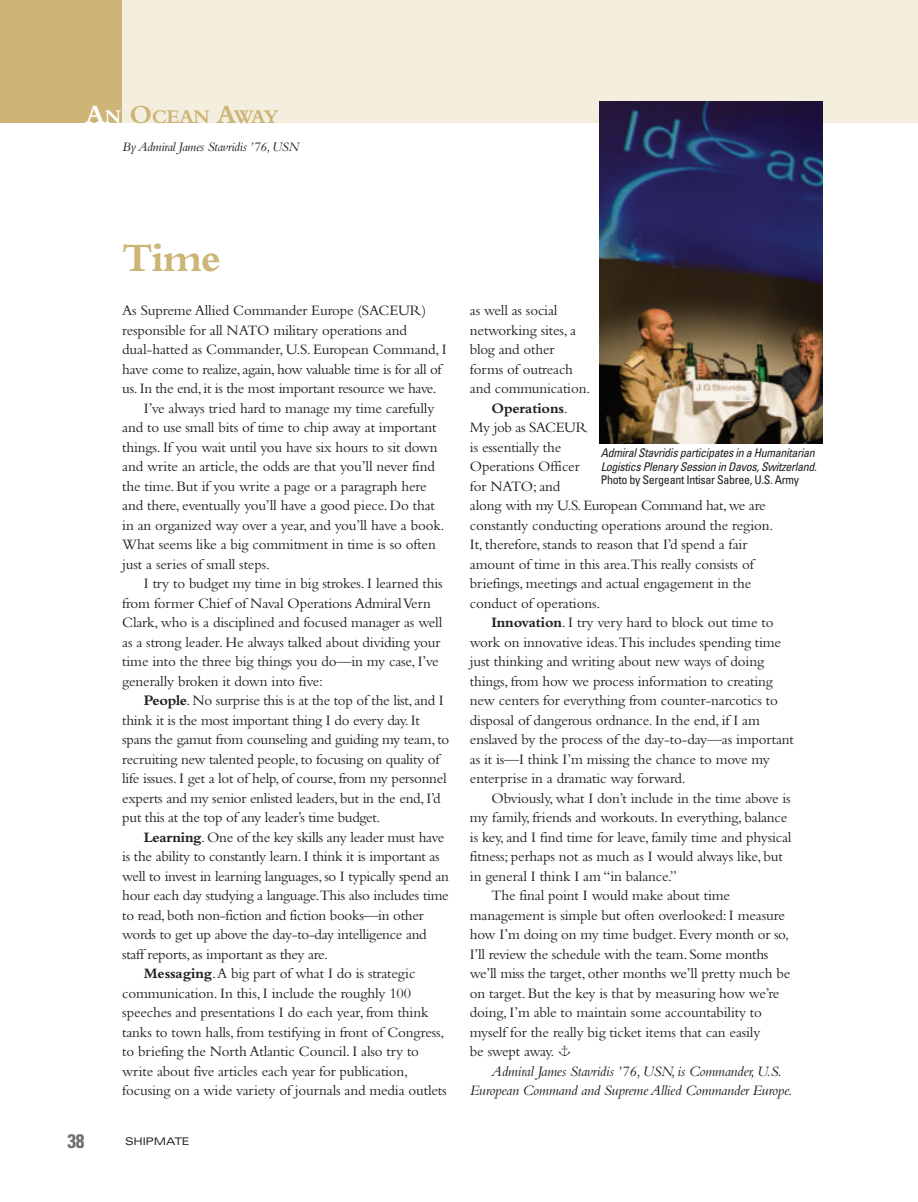
<style>
.page{position:relative;width:918px;height:1202px;background:#fff}
.page>*{position:absolute;margin:0;border:0;box-sizing:border-box;transform-origin:0 0}
.t1{font:700 42px "Bembo";color:#ccb576}
.t2{font:700 20.25px "Bembo";letter-spacing:-.02em;color:#ccb576}
.t3{font:700 condensed 19.5px "Univers";color:#6c6d70}
.t4{font:15px "Bembo";letter-spacing:-.01em;color:#231f20}
.t5{font:italic 15px "Bembo";letter-spacing:-.02em;color:#231f20}
.t6{font:15px "Bembo";letter-spacing:-.035em;color:#231f20}
.t7{font:700 15px "Bembo";letter-spacing:-.01em;color:#231f20}
.t8{font:italic 13.5px "Bembo";letter-spacing:-.025em;color:#231f20}
.t9{font:italic condensed 12px/13.5px "Univers";letter-spacing:-.025em;color:#231f20}
.t10{font:condensed 12px "Univers";letter-spacing:-.025em;color:#231f20}
.t11{font:expanded 10.5px "Univers";letter-spacing:-.02em;color:#231f20}
.s1{font-size:27px;color:#fff}
.s2{color:#fff}
.s3{font-size:27px}
.s4{font-weight:700}
.s5{font-weight:400}
.s6{font-family:"Anchor"}
</style>
<div class="page">
<div style="left:122px;top:0;width:796px;height:123px;background:#f3eedd"></div>
<div style="left:0;top:0;width:122px;height:123px;background:#ccb576"></div>
<img style="left:599px;top:102px;width:224px;height:341px">
<h2 class="t2" style="left:85px;top:110px;width:195px"><span class="s1">A</span><span class="s2">N</span> <span class="s3">O</span>CEAN <span class="s3">A</span>WAY</h2>
<p class="t8" style="left:122px;top:142px;width:178px">By Admiral James Stavridis ’76,USN</p>
<h1 class="t1" style="left:122px;top:243px;width:100px">Time</h1>
<p class="t4" style="left:122px;top:305px;width:305px">As Supreme Allied Commander Europe (SACEUR)</p>
<p class="t4" style="left:122px;top:325px;width:286px">responsible for all NATO military operations and</p>
<p class="t4" style="left:122px;top:344px;width:326px">dual-hatted as Commander, U.S. European Command, I</p>
<p class="t4" style="left:122px;top:364px;width:321px">have come to realize,again,how valuable time is for all of</p>
<p class="t4" style="left:122px;top:383px;width:316px">us.In the end,it is the most important resource we have.</p>
<p class="t4" style="left:144px;top:403px;width:292px">I’ve always tried hard to manage my time carefully</p>
<p class="t4" style="left:122px;top:422px;width:316px">and to use small bits of time to chip away at important</p>
<p class="t4" style="left:122px;top:442px;width:317px">things. If you wait until you have six hours to sit down</p>
<p class="t4" style="left:122px;top:461px;width:314px">and write an article, the odds are that you’ll never find</p>
<p class="t4" style="left:122px;top:481px;width:306px">the time. But if you write a page or a paragraph here</p>
<p class="t4" style="left:122px;top:500px;width:314px">and there, eventually you’ll have a good piece. Do that</p>
<p class="t4" style="left:122px;top:520px;width:324px">in an organized way over a year, and you’ll have a book.</p>
<p class="t4" style="left:122px;top:539px;width:315px">What seems like a big commitment in time is so often</p>
<p class="t4" style="left:122px;top:559px;width:149px">just a series of small steps.</p>
<p class="t4" style="left:144px;top:578px;width:300px">I try to budget my time in big strokes. I learned this</p>
<p class="t4" style="left:122px;top:598px;width:310px">from former Chief of Naval Operations Admiral Vern</p>
<p class="t4" style="left:122px;top:617px;width:321px">Clark, who is a disciplined and focused manager as well</p>
<p class="t4" style="left:122px;top:637px;width:320px">as a strong leader. He always talked about dividing your</p>
<p class="t4" style="left:122px;top:656px;width:318px">time into the three big things you do—in my case, I’ve</p>
<p class="t4" style="left:122px;top:676px;width:202px">generally broken it down into five:</p>
<p class="t4" style="left:144px;top:695px;width:301px"><span class="s4">People</span>. No surprise this is at the top of the list, and I</p>
<p class="t4" style="left:122px;top:715px;width:299px">think it is the most important thing I do every day. It</p>
<p class="t4" style="left:122px;top:734px;width:328px">spans the gamut from counseling and guiding my team, to</p>
<p class="t4" style="left:122px;top:754px;width:319px">recruiting new talented people, to focusing on quality of</p>
<p class="t4" style="left:122px;top:773px;width:326px">life issues. I get a lot of help, of course, from my personnel</p>
<p class="t4" style="left:122px;top:793px;width:320px">experts and my senior enlisted leaders, but in the end, I’d</p>
<p class="t4" style="left:122px;top:812px;width:260px">put this at the top of any leader’s time budget.</p>
<p class="t4" style="left:144px;top:832px;width:302px"><span class="s4">Learning</span>. One of the key skills any leader must have</p>
<p class="t4" style="left:122px;top:851px;width:319px">is the ability to constantly learn. I think it is important as</p>
<p class="t4" style="left:122px;top:871px;width:328px">well to invest in learning languages, so I typically spend an</p>
<p class="t4" style="left:122px;top:890px;width:328px">hour each day studying a language.This also includes time</p>
<p class="t4" style="left:122px;top:910px;width:303px">to read, both non-fiction and fiction books—in other</p>
<p class="t4" style="left:122px;top:929px;width:306px">words to get up above the day-to-day intelligence and</p>
<p class="t4" style="left:122px;top:949px;width:207px">staff reports, as important as they are.</p>
<p class="t4" style="left:144px;top:968px;width:273px"><span class="s4">Messaging</span>.A big part of what I do is strategic</p>
<p class="t4" style="left:122px;top:988px;width:290px">communication. In this, I include the roughly 100</p>
<p class="t4" style="left:122px;top:1007px;width:308px">speeches and presentations I do each year, from think</p>
<p class="t4" style="left:122px;top:1027px;width:324px">tanks to town halls, from testifying in front of Congress,</p>
<p class="t4" style="left:122px;top:1046px;width:298px">to briefing the North Atlantic Council. I also try to</p>
<p class="t4" style="left:122px;top:1066px;width:287px">write about five articles each year for publication,</p>
<p class="t4" style="left:122px;top:1085px;width:326px">focusing on a wide variety of journals and media outlets</p>
<h3 class="t3" style="left:68px;top:1133px;width:19px">38</h3>
<p class="t11" style="left:125px;top:1137px;width:66px">SHIPMATE</p>
<p class="t4" style="left:470px;top:305px;width:89px">as well as social</p>
<p class="t4" style="left:470px;top:325px;width:108px">networking sites, a</p>
<p class="t4" style="left:470px;top:344px;width:86px">blog and other</p>
<p class="t4" style="left:470px;top:364px;width:105px">forms of outreach</p>
<p class="t4" style="left:470px;top:383px;width:122px">and communication.</p>
<p class="t7" style="left:492px;top:403px;width:78px">Operations<span class="s5">.</span></p>
<p class="t4" style="left:470px;top:422px;width:119px">My job as SACEUR</p>
<p class="t4" style="left:470px;top:442px;width:93px">is essentially the</p>
<p class="t4" style="left:470px;top:461px;width:111px">Operations Officer</p>
<p class="t4" style="left:470px;top:481px;width:92px">for NATO; and</p>
<p class="t4" style="left:470px;top:500px;width:297px">along with my U.S.European Command hat,we are</p>
<p class="t4" style="left:470px;top:520px;width:305px">constantly conducting operations around the region.</p>
<p class="t4" style="left:470px;top:539px;width:279px">It, therefore, stands to reason that I’d spend a fair</p>
<p class="t4" style="left:470px;top:559px;width:285px">amount of time in this area.This really consists of</p>
<p class="t4" style="left:470px;top:578px;width:283px">briefings, meetings and actual engagement in the</p>
<p class="t4" style="left:470px;top:598px;width:132px">conduct of operations.</p>
<p class="t4" style="left:492px;top:617px;width:284px"><span class="s4">Innovation</span>. I try very hard to block out time to</p>
<p class="t4" style="left:470px;top:637px;width:313px">work on innovative ideas.This includes spending time</p>
<p class="t4" style="left:470px;top:656px;width:296px">just thinking and writing about new ways of doing</p>
<p class="t4" style="left:470px;top:676px;width:304px">things, from how we process information to creating</p>
<p class="t4" style="left:470px;top:695px;width:309px">new centers for everything from counter-narcotics to</p>
<p class="t4" style="left:470px;top:715px;width:291px">disposal of dangerous ordnance. In the end, if I am</p>
<p class="t4" style="left:470px;top:734px;width:325px">enslaved by the process of the day-to-day—as important</p>
<p class="t4" style="left:470px;top:754px;width:301px">as it is—I think I’m missing the chance to move my</p>
<p class="t4" style="left:470px;top:773px;width:217px">enterprise in a dramatic way forward.</p>
<p class="t4" style="left:492px;top:793px;width:301px">Obviously, what I don’t include in the time above is</p>
<p class="t4" style="left:470px;top:812px;width:319px">my family, friends and workouts. In everything, balance</p>
<p class="t4" style="left:470px;top:832px;width:323px">is key, and I find time for leave, family time and physical</p>
<p class="t4" style="left:470px;top:851px;width:314px">fitness; perhaps not as much as I would always like, but</p>
<p class="t4" style="left:470px;top:871px;width:209px">in general I think I am “in balance.”</p>
<p class="t4" style="left:492px;top:890px;width:240px">The final point I would make about time</p>
<p class="t4" style="left:470px;top:910px;width:317px">management is simple but often overlooked: I measure</p>
<p class="t4" style="left:470px;top:929px;width:321px">how I’m doing on my time budget. Every month or so,</p>
<p class="t4" style="left:470px;top:949px;width:300px">I’ll review the schedule with the team. Some months</p>
<p class="t4" style="left:470px;top:968px;width:322px">we’ll miss the target, other months we’ll pretty much be</p>
<p class="t4" style="left:470px;top:988px;width:311px">on target. But the key is that by measuring how we’re</p>
<p class="t4" style="left:470px;top:1007px;width:294px">doing, I’m able to maintain some accountability to</p>
<p class="t4" style="left:470px;top:1027px;width:292px">myself for the really big ticket items that can easily</p>
<p class="t6" style="left:470px;top:1046px;width:103px">be swept away. <span class="s6">a</span></p>
<p class="t5" style="left:492px;top:1066px;width:292px">Admiral James Stavridis ’76, USN, is Commander, U.S.</p>
<p class="t5" style="left:470px;top:1085px;width:324px">European Command and Supreme Allied Commander Europe.</p>
<p class="t9" style="left:601px;top:447px;width:218px">Admiral Stavridis participates in a Humanitarian<br>Logistics Plenary Session in Davos, Switzerland.</p>
<p class="t10" style="left:601px;top:475px;width:200px">Photo by Sergeant Intisar Sabree, U.S. Army</p>
</div>
